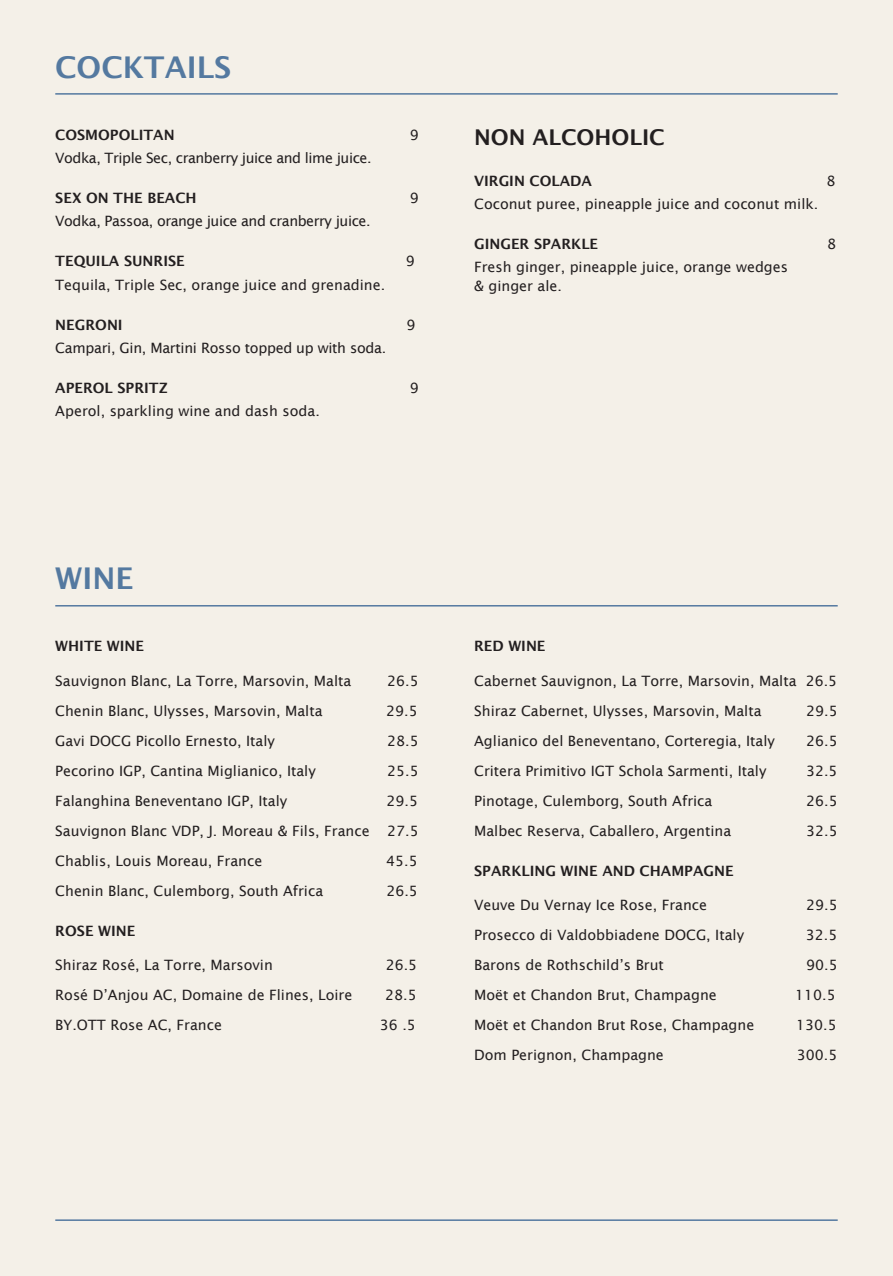
<style>
.page{position:relative;width:893px;height:1276px;background:#f4f0e8}
.page>*{position:absolute;margin:0;border:0;box-sizing:border-box;transform-origin:0 0}
.t1{font:600 30px "Lucida Sans";color:#5479a0}
.t2{font:600 21.75px "Lucida Sans";color:#231f20}
.t3{font:14.25px/30px "Lucida Sans";color:#231f20}
.t4{font:600 14.25px "Lucida Sans";color:#231f20}
.t5{font:14.25px "Lucida Sans";letter-spacing:-.03em;color:#231f20}
.t6{font:14.25px "Lucida Sans";letter-spacing:-.02em;color:#231f20}
</style>
<div class="page">
<hr style="left:55px;top:1219px;width:783px;height:2px;background:#5479a0">
<hr style="left:55px;top:93px;width:783px;height:2px;background:#5479a0">
<hr style="left:55px;top:605px;width:783px;height:1px;background:#5479a0">
<h1 class="t1" style="left:55px;top:51px;width:178px">COCKTAILS</h1>
<p class="t4" style="left:55px;top:126px;width:121px">COSMOPOLITAN</p>
<p class="t3" style="left:410px;top:119px;width:11px">9</p>
<p class="t5" style="left:55px;top:150px;width:318px">Vodka, Triple Sec, cranberry juice and lime juice.</p>
<p class="t4" style="left:55px;top:190px;width:143px">SEX ON THE BEACH</p>
<p class="t3" style="left:410px;top:183px;width:11px">9</p>
<p class="t5" style="left:55px;top:213px;width:317px">Vodka, Passoa, orange juice and cranberry juice.</p>
<p class="t4" style="left:55px;top:253px;width:131px">TEQUILA SUNRISE</p>
<p class="t3" style="left:406px;top:246px;width:11px">9</p>
<p class="t3" style="left:55px;top:269px;width:331px">Tequila, Triple Sec, orange juice and grenadine.</p>
<p class="t4" style="left:55px;top:316px;width:69px">NEGRONI</p>
<p class="t3" style="left:407px;top:310px;width:11px">9</p>
<p class="t6" style="left:55px;top:340px;width:332px">Campari, Gin, Martini Rosso topped up with soda.</p>
<p class="t4" style="left:55px;top:380px;width:114px">APEROL SPRITZ</p>
<p class="t3" style="left:410px;top:373px;width:11px">9</p>
<p class="t3" style="left:55px;top:396px;width:266px">Aperol, sparkling wine and dash soda.</p>
<h2 class="t2" style="left:474px;top:125px;width:192px">NON ALCOHOLIC</h2>
<p class="t4" style="left:474px;top:172px;width:119px">VIRGIN COLADA</p>
<p class="t3" style="left:826px;top:165px;width:11px">8</p>
<p class="t3" style="left:474px;top:189px;width:346px">Coconut puree, pineapple juice and coconut milk.</p>
<p class="t4" style="left:474px;top:236px;width:126px">GINGER SPARKLE</p>
<p class="t3" style="left:827px;top:229px;width:11px">8</p>
<p class="t3" style="left:474px;top:258px;width:315px;line-height:18.8px">Fresh ginger, pineapple juice, orange wedges &amp; ginger ale.</p>
<h1 class="t1" style="left:55px;top:561px;width:80px">WINE</h1>
<p class="t4" style="left:55px;top:638px;width:90px">WHITE WINE</p>
<p class="t3" style="left:55px;top:665px;width:298px">Sauvignon Blanc, La Torre, Marsovin, Malta</p>
<p class="t3" style="left:387px;top:665px;width:33px">26.5</p>
<p class="t3" style="left:55px;top:695px;width:269px">Chenin Blanc, Ulysses, Marsovin, Malta</p>
<p class="t3" style="left:386px;top:695px;width:33px">29.5</p>
<p class="t3" style="left:55px;top:725px;width:221px">Gavi DOCG Picollo Ernesto, Italy</p>
<p class="t3" style="left:387px;top:725px;width:33px">28.5</p>
<p class="t3" style="left:55px;top:755px;width:262px">Pecorino IGP, Cantina Miglianico, Italy</p>
<p class="t3" style="left:387px;top:755px;width:33px">25.5</p>
<p class="t3" style="left:55px;top:785px;width:233px">Falanghina Beneventano IGP, Italy</p>
<p class="t3" style="left:55px;top:785px;width:365px;text-align:justify;text-indent:331px">29.5<br>Sauvignon Blanc VDP, J. Moreau &amp; Fils, France 27.5<br>Chablis, Louis Moreau, France</p>
<p class="t3" style="left:386px;top:845px;width:33px">45.5</p>
<p class="t3" style="left:55px;top:875px;width:269px">Chenin Blanc, Culemborg, South Africa</p>
<p class="t3" style="left:386px;top:875px;width:33px">26.5</p>
<p class="t4" style="left:55px;top:922px;width:81px">ROSE WINE</p>
<p class="t3" style="left:55px;top:950px;width:219px">Shiraz Rosé, La Torre, Marsovin</p>
<p class="t3" style="left:386px;top:950px;width:33px">26.5</p>
<p class="t3" style="left:55px;top:980px;width:299px">Rosé D’Anjou AC, Domaine de Flines, Loire</p>
<p class="t3" style="left:385px;top:980px;width:33px">28.5</p>
<p class="t3" style="left:55px;top:1010px;width:168px">BY.OTT Rose AC, France</p>
<p class="t3" style="left:380px;top:1010px;width:38px">36 .5</p>
<p class="t4" style="left:474px;top:638px;width:73px">RED WINE</p>
<p class="t3" style="left:474px;top:665px;width:365px">Cabernet Sauvignon, La Torre, Marsovin, Malta 26.5<br>Shiraz Cabernet, Ulysses, Marsovin, Malta</p>
<p class="t3" style="left:806px;top:695px;width:33px">29.5</p>
<p class="t3" style="left:474px;top:725px;width:302px">Aglianico del Beneventano, Corteregia, Italy</p>
<p class="t3" style="left:806px;top:725px;width:33px">26.5</p>
<p class="t3" style="left:474px;top:755px;width:294px">Critera Primitivo IGT Schola Sarmenti, Italy</p>
<p class="t3" style="left:806px;top:755px;width:33px">32.5</p>
<p class="t3" style="left:474px;top:785px;width:240px">Pinotage, Culemborg, South Africa</p>
<p class="t3" style="left:806px;top:785px;width:33px">26.5</p>
<p class="t3" style="left:474px;top:815px;width:259px">Malbec Reserva, Caballero, Argentina</p>
<p class="t3" style="left:806px;top:815px;width:33px">32.5</p>
<p class="t4" style="left:474px;top:862px;width:261px">SPARKLING WINE AND CHAMPAGNE</p>
<p class="t3" style="left:474px;top:890px;width:234px">Veuve Du Vernay Ice Rose, France</p>
<p class="t3" style="left:806px;top:890px;width:33px">29.5</p>
<p class="t3" style="left:474px;top:920px;width:271px">Prosecco di Valdobbiadene DOCG, Italy</p>
<p class="t3" style="left:806px;top:920px;width:33px">32.5</p>
<p class="t3" style="left:474px;top:950px;width:191px">Barons de Rothschild’s Brut</p>
<p class="t3" style="left:806px;top:950px;width:33px">90.5</p>
<p class="t3" style="left:474px;top:980px;width:244px">Moët et Chandon Brut, Champagne</p>
<p class="t3" style="left:795px;top:980px;width:42px">110.5</p>
<p class="t3" style="left:474px;top:1010px;width:282px">Moët et Chandon Brut Rose, Champagne</p>
<p class="t3" style="left:796px;top:1010px;width:42px">130.5</p>
<p class="t3" style="left:474px;top:1040px;width:191px">Dom Perignon, Champagne</p>
<p class="t3" style="left:797px;top:1040px;width:42px">300.5</p>
</div>
